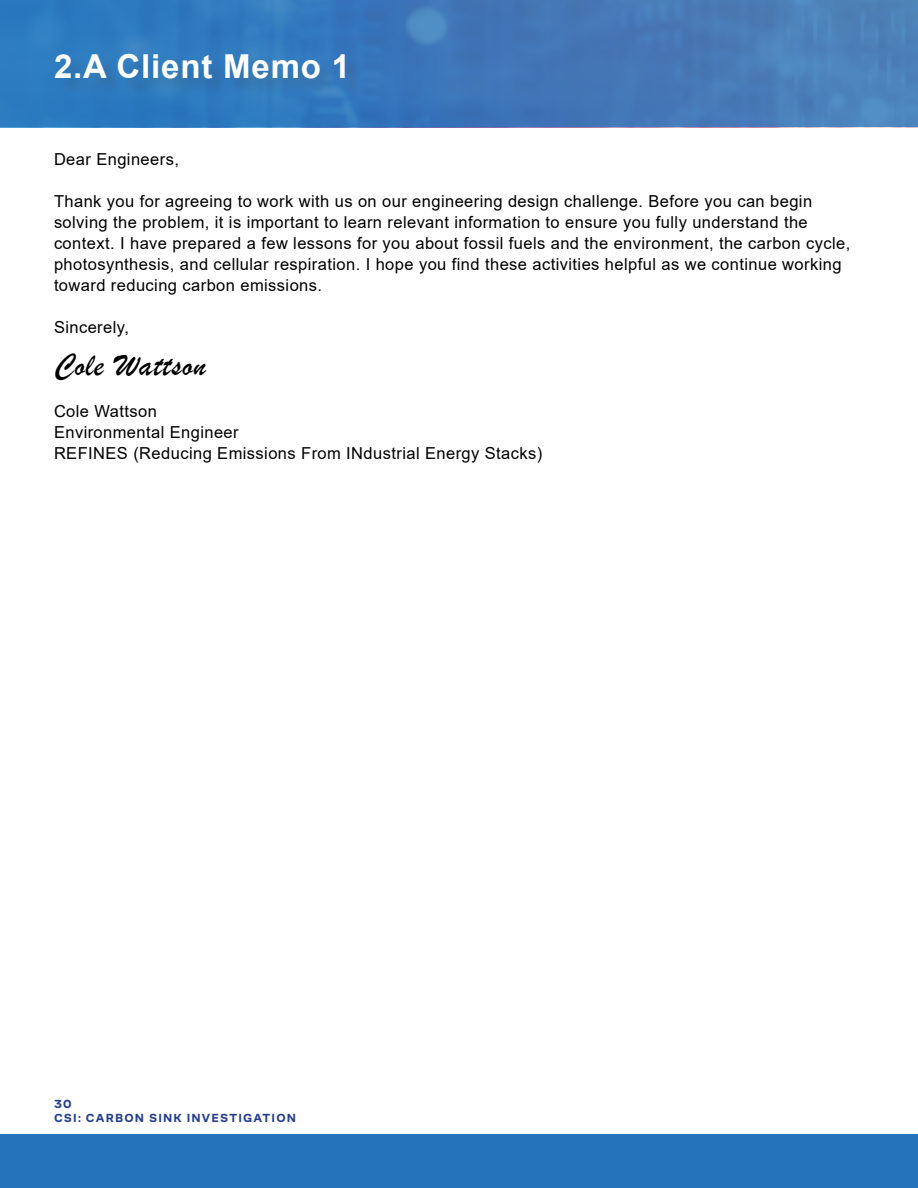
<style>
.page{position:relative;width:918px;height:1188px;background:#fff}
.page>*{position:absolute;margin:0;border:0;box-sizing:border-box;transform-origin:0 0}
.t1{font:700 33px "Arial";letter-spacing:.025em;color:#fff}
.t2{font:33px "Brush Script";letter-spacing:.025em;color:#000}
.t3{font:16.5px/21px "Arial";letter-spacing:.025em;color:#000}
.t4{font:700 12px/13.8px "Co Fo Sans";letter-spacing:.1em;color:#25408f}
</style>
<div class="page">
<div style="left:0;top:1134px;width:918px;height:54px;background:#2574bb"></div>
<div style="left:0;top:0;width:918px;height:127px;background:linear-gradient(to right,#2777c0,#517db6)"></div>
<div style="left:57px;top:55px;width:305px;height:41px;background:#3279bb"></div>
<h1 class="t1" style="left:54px;top:43px;width:298px">2.A Client Memo 1</h1>
<p class="t3" style="left:54px;top:149px;width:126px">Dear Engineers,</p>
<p class="t3" style="left:54px;top:191px;width:798px">Thank you for agreeing to work with us on our engineering design challenge. Before you can begin solving the problem, it is important to learn relevant information to ensure you fully understand the context. I have prepared a few lessons for you about fossil fuels and the environment, the carbon cycle, photosynthesis, and cellular respiration. I hope you find these activities helpful as we continue working toward reducing carbon emissions.</p>
<p class="t3" style="left:54px;top:317px;width:76px">Sincerely,</p>
<h1 class="t2" style="left:54px;top:345px;width:153px">Cole Wattson</h1>
<p class="t3" style="left:54px;top:401px;width:490px">Cole Wattson<br>Environmental Engineer<br>REFINES (Reducing Emissions From INdustrial Energy Stacks)</p>
<p class="t4" style="left:54px;top:1097px;width:244px">30<br>CSI: CARBON SINK INVESTIGATION</p>
</div>
